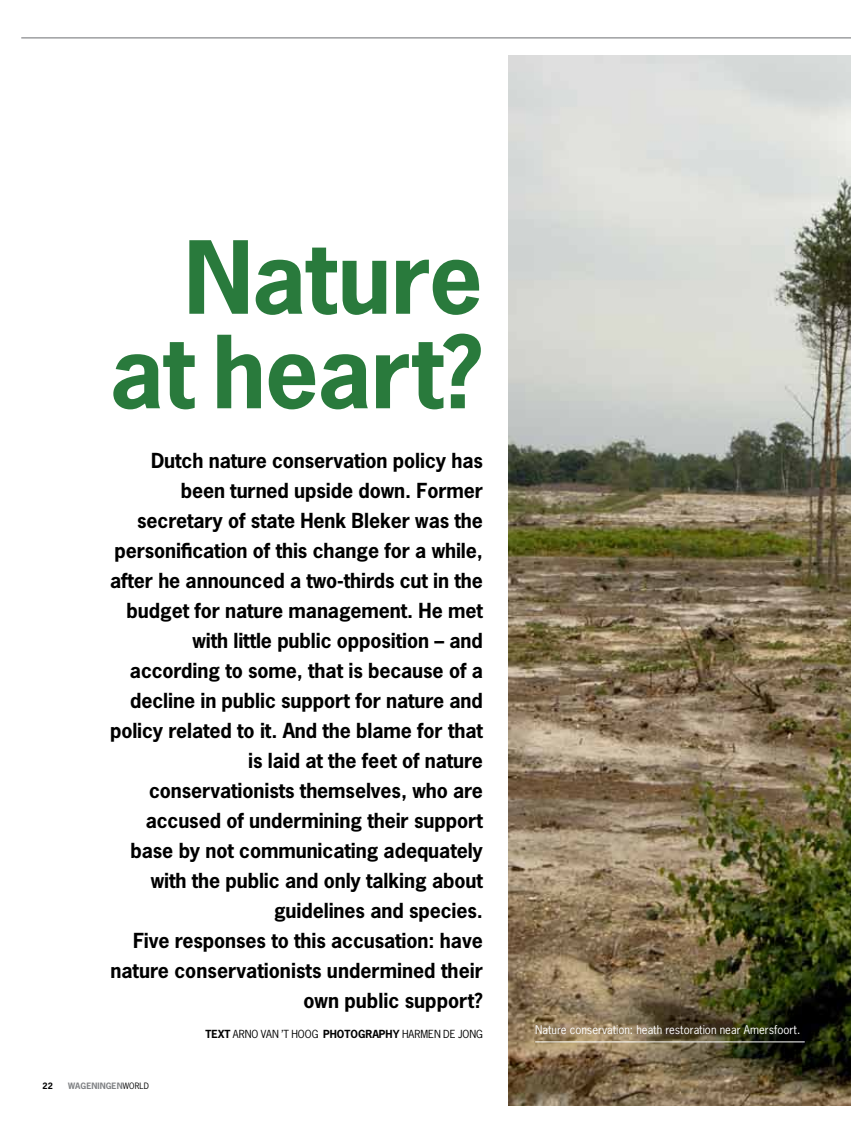
<style>
.page{position:relative;width:851px;height:1127px;background:#fff}
.page>*{position:absolute;margin:0;border:0;box-sizing:border-box;transform-origin:0 0}
.t1{font:700 94.5px/94.5px "News Gothic Std";color:#297a3c;text-align:right}
.t2{font:700 19.5px/30px "News Gothic Std";letter-spacing:-.005em;color:#000;text-align:right}
.t3{font:11.25px "News Gothic Std";color:#fff}
.t4{font:10.5px "News Gothic Std";color:#000}
.t5{font:700 8.25px "News Gothic Std";letter-spacing:.01em;color:#808285}
.t6{font:700 8.25px "News Gothic Std";color:#000}
.s1{font-weight:700}
.s2{font-weight:400;color:#000}
</style>
<div class="page">
<img style="left:508px;top:55px;width:342px;height:1051px">
<hr style="left:535px;top:1041px;width:269px;height:1px;background:#fff">
<svg style="left:21px;top:37px;width:829px;height:2px;background:#b5b6b7"></svg>
<h1 class="t1" style="left:110px;top:229px;width:375px">Nature at heart?</h1>
<p class="t2" style="left:110px;top:445px;width:374px">Dutch nature conservation policy has been turned upside down. Former secretary of state Henk Bleker was the personification of this change for a while, after he announced a two-thirds cut in the budget for nature management. He met with little public opposition – and according to some, that is because of a decline in public support for nature and policy related to it. And the blame for that is laid at the feet of nature conservationists themselves, who are accused of undermining their support base by not communicating adequately with the public and only talking about guidelines and species.<br>Five responses to this accusation: have nature conservationists undermined their own public support?</p>
<p class="t4" style="left:205px;top:1027px;width:223px"><span class="s1">Text</span> ARNO VAN ’T HOOG <span class="s1">PH OTOgraphy</span> Harmen</p>
<p class="t4" style="left:443px;top:1027px;width:34px">de Jong</p>
<p class="t6" style="left:43px;top:1080px;width:12px">22</p>
<p class="t5" style="left:68px;top:1080px;width:82px">Wageningen<span class="s2">world</span></p>
<p class="t3" style="left:535px;top:1022px;width:266px">Nature conservation: heath restoration near Amersfoort.</p>
</div>
